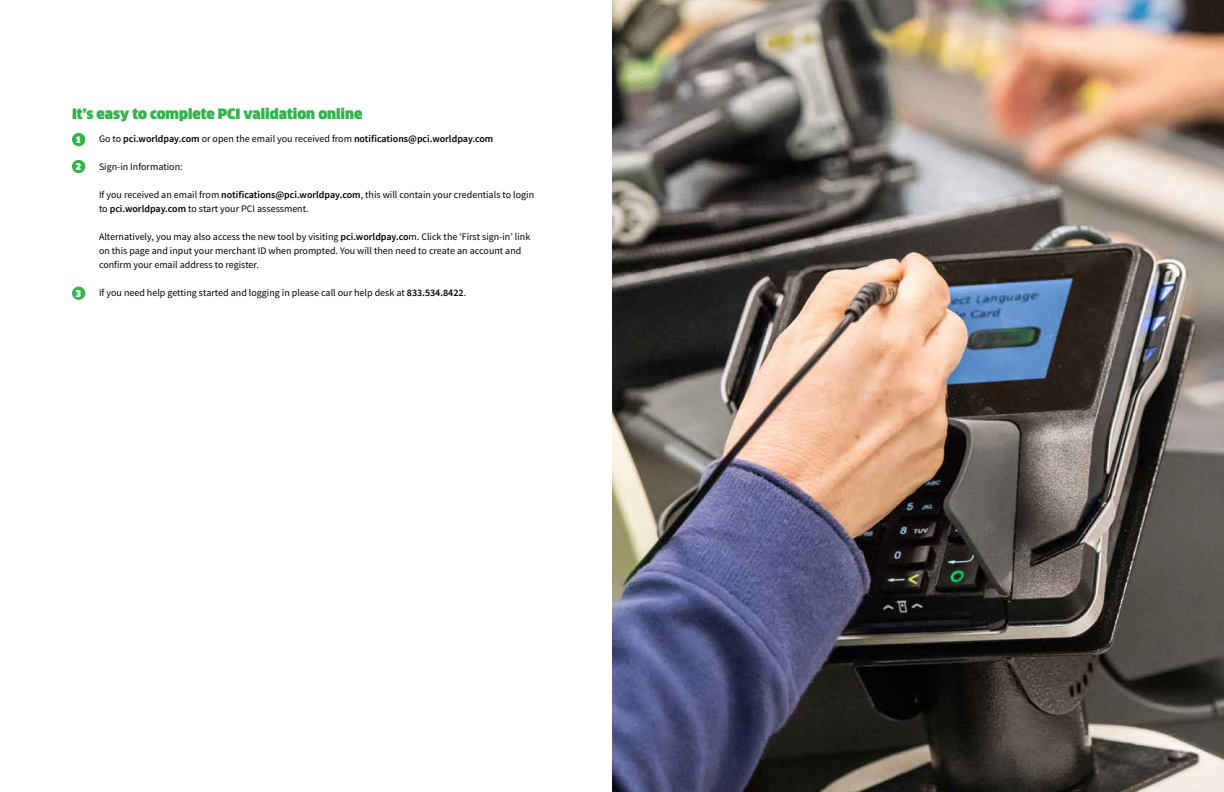
<style>
.page{position:relative;width:1224px;height:792px;background:#fff}
.page>*{position:absolute;margin:0;border:0;box-sizing:border-box;transform-origin:0 0}
.t1{font:900 14px "Clan Offc Pro";color:#33b44a}
.t2{font:10px/14px "Source Sans Pro";color:#000}
.t3{font:600 10px "Source Sans Pro";color:#000}
.t4{font:900 9px "Clan Offc Pro";color:#fff}
.s1{font-weight:400}
.s2{font-weight:600}
</style>
<div class="page">
<div style="left:72px;top:133px;width:13px;height:13px;background:#33b44a;border-radius:50%"></div>
<div style="left:72px;top:160px;width:13px;height:13px;background:#33b44a;border-radius:50%"></div>
<div style="left:72px;top:287px;width:13px;height:13px;background:#33b44a;border-radius:50%"></div>
<img style="left:612px;top:0;width:612px;height:792px">
<h1 class="t1" style="left:72px;top:106px;width:292px">It’s easy to complete PCI validation online</h1>
<p class="t3" style="left:99px;top:132px;width:396px"><span class="s1">Go to</span> pci.worldpay.com <span class="s1">or open the email you received from</span> notifications@pci.worldpay.com</p>
<p class="t2" style="left:99px;top:160px;width:85px">Sign-in Information:</p>
<p class="t2" style="left:99px;top:188px;width:437px">If you received an email from <span class="s2">notifications@pci.worldpay.com</span>, this will contain your credentials to login to <span class="s2">pci.worldpay.com</span> to start your PCI assessment.</p>
<p class="t2" style="left:99px;top:230px;width:433px">Alternatively, you may also access the new tool by visiting <span class="s2">pci.worldpay.co</span>m. Click the ‘First sign-in’ link on this page and input your merchant ID when prompted. You will then need to create an account and confirm your email address to register.</p>
<p class="t2" style="left:99px;top:286px;width:369px">If you need help getting started and logging in please call our help desk at <span class="s2">833.534.8422</span>.</p>
<p class="t4" style="left:76px;top:135px;width:7px">1</p>
<p class="t4" style="left:76px;top:161px;width:7px">2</p>
<p class="t4" style="left:76px;top:288px;width:7px">3</p>
</div>
